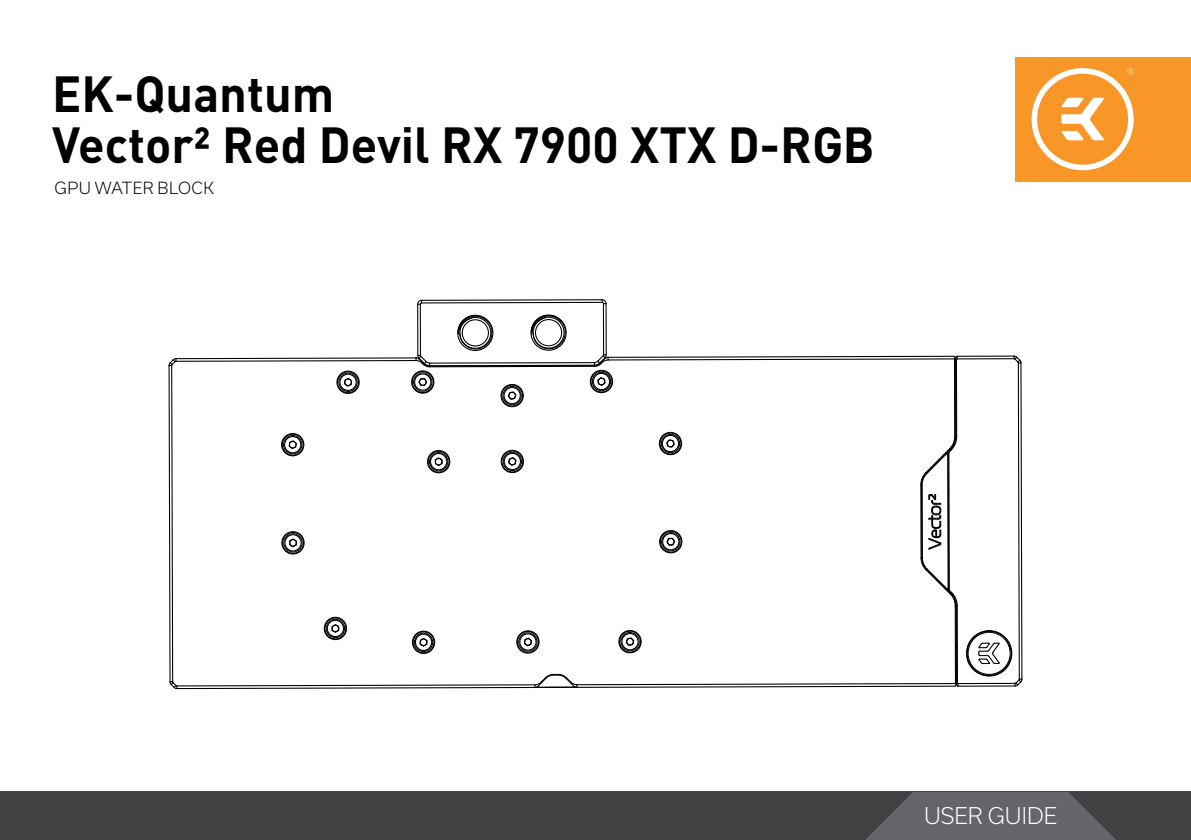
<style>
.page{position:relative;width:1191px;height:840px;background:#fff}
.page>*{position:absolute;margin:0;border:0;box-sizing:border-box;transform-origin:0 0}
.t1{font:700 50px/51px "DIN Pro";color:#000}
.t2{font:300 22px "Usual";letter-spacing:-.005em;color:#fff}
.t3{font:300 16px "Usual";letter-spacing:.025em;color:#000}
</style>
<div class="page">
<div style="left:0;top:791px;width:1191px;height:48px;background:#414042"></div>
<svg style="left:866px;top:792px;width:249px;height:47px"></svg>
<div style="left:1015px;top:57px;width:176px;height:124px;background:#f89728"></div>
<svg style="left:1031px;top:68px;width:102px;height:102px"></svg>
<div style="left:967px;top:631px;width:43px;height:43px;border:1px solid #000;border-radius:50%"></div>
<svg style="left:978px;top:642px;width:22px;height:22px"></svg>
<svg style="left:601px;top:299px;width:6px;height:5px"></svg>
<hr style="left:605px;top:303px;width:2px;height:51px;background:#000">
<hr style="left:603px;top:303px;width:1px;height:51px;background:#000">
<hr style="left:417px;top:304px;width:1px;height:51px;background:#000">
<hr style="left:420px;top:304px;width:1px;height:51px;background:#000">
<hr style="left:421px;top:299px;width:181px;height:2px;background:#000">
<hr style="left:421px;top:302px;width:181px;height:1px;background:#000">
<svg style="left:417px;top:299px;width:6px;height:6px"></svg>
<hr style="left:957px;top:358px;width:57px;height:1px;background:#000">
<hr style="left:958px;top:682px;width:57px;height:1px;background:#000">
<hr style="left:957px;top:355px;width:57px;height:1px;background:#000">
<div style="left:966px;top:630px;width:46px;height:45px;border:1px solid #000;border-radius:50%"></div>
<hr style="left:958px;top:685px;width:57px;height:1px;background:#000">
<svg style="left:1013px;top:355px;width:10px;height:331px"></svg>
<svg style="left:168px;top:314px;width:791px;height:375px"></svg>
<p class="t1" style="left:52px;top:66px;width:824px">EK-Quantum<br>Vector² Red Devil RX 7900 XTX D-RGB</p>
<p class="t3" style="left:55px;top:178px;width:161px">GPU WATER BLOCK</p>
<p class="t2" style="left:924px;top:803px;width:135px">USER GUIDE</p>
</div>
